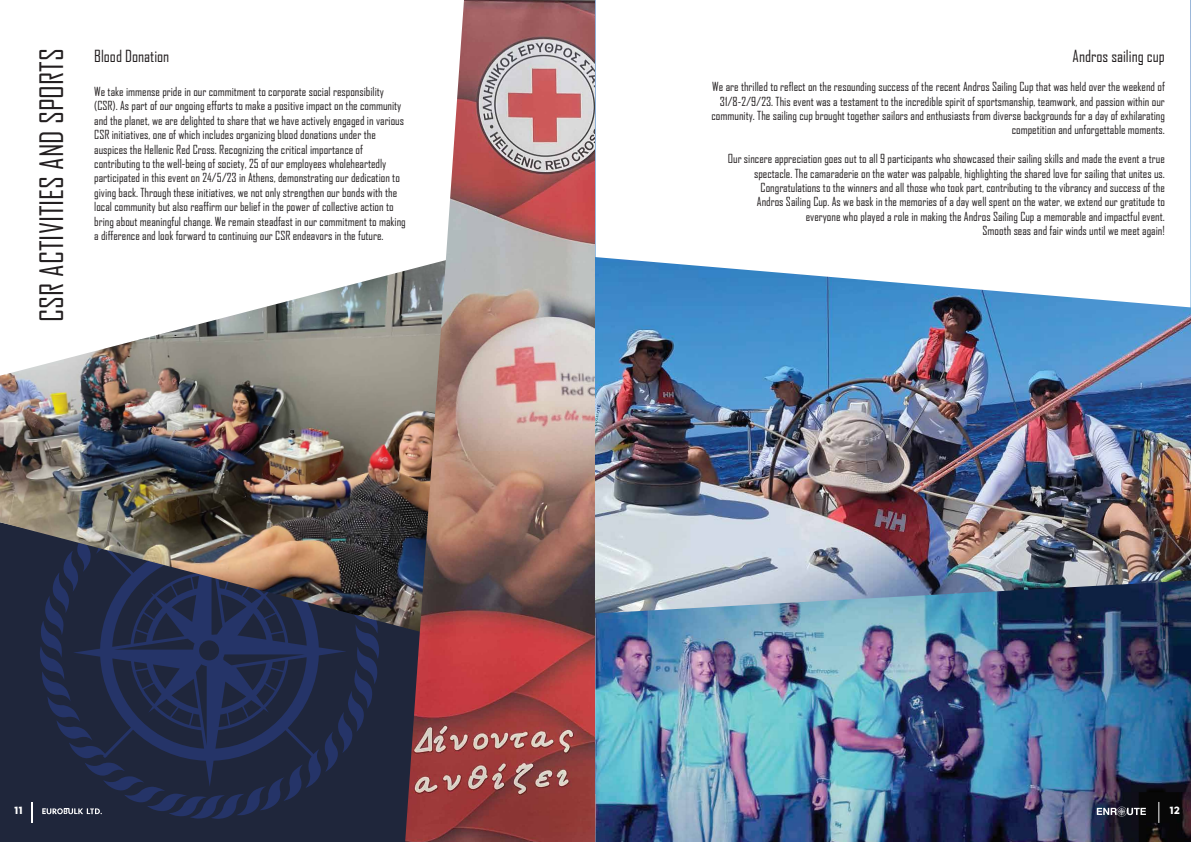
<style>
.page{position:relative;width:1191px;height:842px;background:#fff}
.page>*{position:absolute;margin:0;border:0;box-sizing:border-box;transform-origin:0 0}
.t1{font:30.9px "Agency FB";color:#231f20}
.t2{font:16px "Agency FB";color:#231f20}
.t3{font:12px/14.4px "Agency FB";color:#231f20;text-align:right}
.t4{font:700 12px "Abrade";color:#fff}
</style>
<div class="page">
<div style="left:0;top:632px;width:405px;height:210px;background:#1f263b"></div>
<img style="left:0;top:270px;width:405px;height:362px">
<img style="left:405px;top:0;width:190px;height:842px">
<svg style="left:40px;top:480px;width:339px;height:339px;background:#363a4c"></svg>
<svg style="left:31px;top:802px;width:1px;height:21px"></svg>
<img style="left:595px;top:307px;width:595px;height:274px">
<img style="left:595px;top:581px;width:596px;height:261px">
<svg style="left:595px;top:0;width:590px;height:307px"></svg>
<svg style="left:1158px;top:802px;width:1px;height:21px"></svg>
<svg style="left:1096px;top:806px;width:49px;height:11px"></svg>
<h1 class="t1" style="left:33px;top:322px;width:275px;rotate:-90deg">CSR ACTIVITIES AND SPORTS</h1>
<h2 class="t2" style="left:94px;top:47px;width:77px">Blood Donation</h2>
<p class="t3" style="left:94px;top:84px;width:313px;text-align:left">We take immense pride in our commitment to corporate social responsibility (CSR). As part of our ongoing efforts to make a positive impact on the community and the planet, we are delighted to share that we have actively engaged in various CSR initiatives, one of which includes organizing blood donations under the auspices the Hellenic Red Cross. Recognizing the critical importance of contributing to the well-being of society, 25 of our employees wholeheartedly participated in this event on 24/5/23 in Athens, demonstrating our dedication to giving back. Through these initiatives, we not only strengthen our bonds with the local community but also reaffirm our belief in the power of collective action to bring about meaningful change. We remain steadfast in our commitment to making a difference and look forward to continuing our CSR endeavors in the future.</p>
<p class="t4" style="left:14px;top:802px;width:10px">11</p>
<h2 class="t2" style="left:1072px;top:47px;width:94px">Andros sailing cup</h2>
<p class="t3" style="left:711px;top:79px;width:455px">We are thrilled to reflect on the resounding success of the recent Andros Sailing Cup that was held over the weekend of 31/8-2/9/23. This event was a testament to the incredible spirit of sportsmanship, teamwork, and passion within our community. The sailing cup brought together sailors and enthusiasts from diverse backgrounds for a day of exhilarating competition and unforgettable moments.</p>
<p class="t3" style="left:728px;top:151px;width:438px">Our sincere appreciation goes out to all 9 participants who showcased their sailing skills and made the event a true spectacle. The camaraderie on the water was palpable, highlighting the shared love for sailing that unites us.<br>Congratulations to the winners and all those who took part, contributing to the vibrancy and success of the<br>Andros Sailing Cup. As we bask in the memories of a day well spent on the water, we extend our gratitude to everyone who played a role in making the Andros Sailing Cup a memorable and impactful event.<br>Smooth seas and fair winds until we meet again!</p>
<p class="t4" style="left:1169px;top:802px;width:12px">12</p>
</div>
